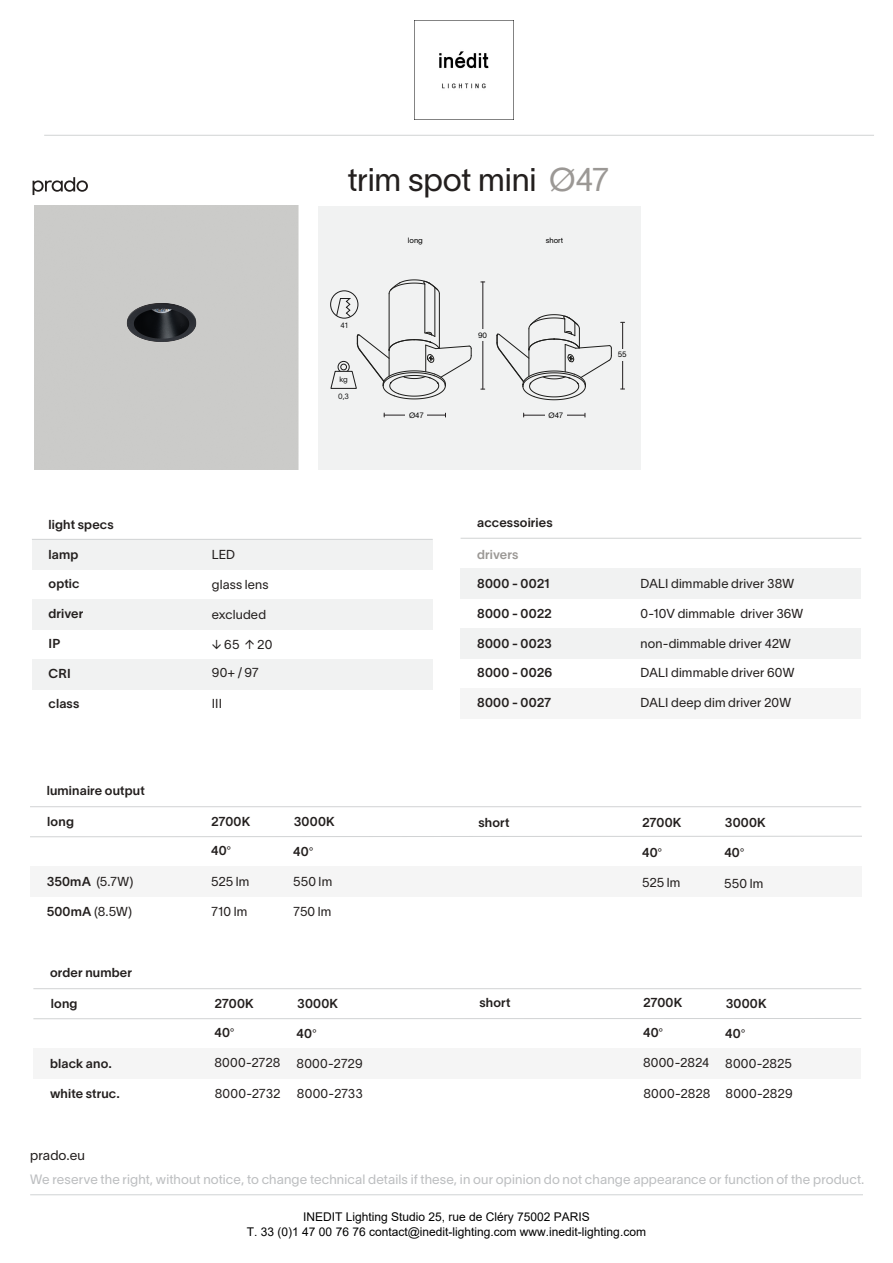
<style>
.page{position:relative;width:893px;height:1263px;background:#fff}
.page>*{position:absolute;margin:0;border:0;box-sizing:border-box;transform-origin:0 0}
.t1{font:32.25px "Lausanne 300";letter-spacing:-.005em;color:#231f1e}
.t2{font:13.5px "Lausanne 300";letter-spacing:.01em;color:#231f1e}
.t3{font:13.35px "Lausanne 300";letter-spacing:.01em;color:#bcbec0}
.t4{font:12.75px "Lausanne 300";letter-spacing:.01em;color:#231f1e}
.t5{font:12.75px "Lausanne 600";letter-spacing:.015em;color:#231f1e}
.t6{font:12.75px "Lausanne 600";letter-spacing:.01em;color:#9b9895}
.t7{font:12px/14.4px "Arial";color:#000;text-align:center}
.t8{font:7.65px "Lausanne 300";color:#000}
.t9{font:7.65px "Lausanne 300";color:#1a1a1a}
.s1{color:#9b9895}
.s2{font-family:"Myriad Pro"}
.s3{font-family:"Lausanne 600"}
</style>
<div class="page">
<hr style="left:30px;top:1194px;width:833px;height:1px;background:#d1d3d4">
<div style="left:461px;top:569px;width:400px;height:30px;background:#f1f2f2"></div>
<div style="left:461px;top:629px;width:400px;height:30px;background:#f1f2f2"></div>
<hr style="left:461px;top:538px;width:400px;height:1px;background:#d1d3d4">
<div style="left:32px;top:540px;width:401px;height:30px;background:#f1f2f2"></div>
<div style="left:32px;top:599px;width:401px;height:30px;background:#f1f2f2"></div>
<div style="left:32px;top:659px;width:401px;height:30px;background:#f1f2f2"></div>
<hr style="left:32px;top:539px;width:401px;height:1px;background:#d1d3d4">
<hr style="left:44px;top:135px;width:830px;height:1px;background:#d1d3d4">
<svg style="left:33px;top:177px;width:55px;height:18px"></svg>
<div style="left:461px;top:688px;width:400px;height:30px;background:#f1f2f2"></div>
<div style="left:319px;top:206px;width:322px;height:264px;background:#f1f2f2"></div>
<div style="left:330px;top:290px;width:28px;height:28px;border:1px solid #1a1a1a;border-radius:50%"></div>
<svg style="left:347px;top:298px;width:4px;height:20px"></svg>
<div style="left:30px;top:867px;width:831px;height:30px;background:#f1f2f2"></div>
<hr style="left:30px;top:806px;width:831px;height:1px;background:#d1d3d4">
<svg style="left:30px;top:835px;width:832px;height:2px"></svg>
<div style="left:33px;top:1049px;width:828px;height:30px;background:#f1f2f2"></div>
<hr style="left:33px;top:988px;width:828px;height:1px;background:#d1d3d4">
<hr style="left:33px;top:1018px;width:828px;height:1px;background:#d1d3d4">
<hr style="left:482px;top:282px;width:1px;height:107px;background:#231f20">
<div style="left:474px;top:330px;width:17px;height:11px;background:#f1f2f2"></div>
<hr style="left:384px;top:415px;width:61px;height:1px;background:#231f20">
<div style="left:405px;top:409px;width:22px;height:11px;background:#f1f2f2"></div>
<hr style="left:389px;top:294px;width:1px;height:56px;background:#1d1d1b">
<hr style="left:424px;top:284px;width:1px;height:49px;background:#1d1d1b">
<hr style="left:435px;top:288px;width:1px;height:48px;background:#1d1d1b">
<hr style="left:439px;top:294px;width:1px;height:54px;background:#1d1d1b">
<svg style="left:388px;top:279px;width:52px;height:15px"></svg>
<svg style="left:347px;top:332px;width:125px;height:67px"></svg>
<hr style="left:622px;top:323px;width:1px;height:66px;background:#231f20">
<div style="left:614px;top:349px;width:17px;height:12px;background:#f1f2f2"></div>
<svg style="left:496px;top:314px;width:116px;height:86px"></svg>
<hr style="left:524px;top:415px;width:61px;height:1px;background:#231f20">
<div style="left:545px;top:409px;width:22px;height:12px;background:#f1f2f2"></div>
<img style="left:34px;top:207px;width:313px;height:263px">
<img style="left:414px;top:20px;width:100px;height:100px">
<h1 class="t1" style="left:348px;top:159px;width:263px">trim spot mini <span class="s1">Ø47</span></h1>
<p class="t9" style="left:341px;top:321px;width:9px">41</p>
<p class="t9" style="left:339px;top:374px;width:10px">kg</p>
<p class="t5" style="left:49px;top:516px;width:67px">light specs</p>
<p class="t5" style="left:49px;top:546px;width:31px">lamp</p>
<p class="t4" style="left:212px;top:546px;width:25px">LED</p>
<p class="t5" style="left:49px;top:576px;width:32px">optic</p>
<p class="t4" style="left:212px;top:576px;width:58px">glass lens</p>
<p class="t5" style="left:49px;top:606px;width:36px">driver</p>
<p class="t4" style="left:212px;top:606px;width:56px">excluded</p>
<p class="t5" style="left:49px;top:636px;width:13px">IP</p>
<p class="t4" style="left:212px;top:636px;width:62px">↓ 65 ↑ 20</p>
<p class="t5" style="left:49px;top:666px;width:24px">CRI</p>
<p class="t4" style="left:212px;top:664px;width:48px">90+ / 97</p>
<p class="t5" style="left:49px;top:696px;width:32px">class</p>
<p class="t4" style="left:212px;top:696px;width:12px">III</p>
<p class="t5" style="left:47px;top:783px;width:100px">luminaire output</p>
<p class="t9" style="left:338px;top:391px;width:12px">0,3</p>
<p class="t5" style="left:47px;top:813px;width:28px">long</p>
<p class="t5" style="left:211px;top:813px;width:41px">2700K</p>
<p class="t5" style="left:294px;top:813px;width:42px">3000K</p>
<p class="t5" style="left:211px;top:843px;width:21px">40<span class="s2">°</span></p>
<p class="t5" style="left:293px;top:843px;width:21px">40<span class="s2">°</span></p>
<p class="t4" style="left:47px;top:873px;width:88px"><span class="s3">350mA</span> (5.7W)</p>
<p class="t4" style="left:47px;top:903px;width:87px"><span class="s3">500mA</span> (8.5W)</p>
<p class="t4" style="left:211px;top:873px;width:40px">525 lm</p>
<p class="t4" style="left:293px;top:874px;width:40px">550 lm</p>
<p class="t4" style="left:294px;top:903px;width:39px">750 lm</p>
<p class="t4" style="left:211px;top:903px;width:37px">710 lm</p>
<p class="t5" style="left:50px;top:965px;width:84px">order number</p>
<p class="t5" style="left:51px;top:995px;width:28px">long</p>
<p class="t5" style="left:215px;top:995px;width:41px">2700K</p>
<p class="t5" style="left:297px;top:995px;width:42px">3000K</p>
<p class="t5" style="left:214px;top:1025px;width:21px">40<span class="s2">°</span></p>
<p class="t5" style="left:297px;top:1025px;width:21px">40<span class="s2">°</span></p>
<p class="t5" style="left:50px;top:1055px;width:63px">black ano.</p>
<p class="t5" style="left:50px;top:1085px;width:71px">white struc.</p>
<p class="t4" style="left:214px;top:1055px;width:67px">8000-2728</p>
<p class="t4" style="left:297px;top:1055px;width:68px">8000-2729</p>
<p class="t4" style="left:297px;top:1085px;width:67px">8000-2733</p>
<p class="t4" style="left:215px;top:1085px;width:67px">8000-2732</p>
<p class="t8" style="left:408px;top:235px;width:17px">long</p>
<p class="t8" style="left:409px;top:410px;width:16px">Ø47</p>
<p class="t8" style="left:478px;top:330px;width:11px">90</p>
<p class="t8" style="left:546px;top:235px;width:19px">short</p>
<p class="t8" style="left:548px;top:410px;width:16px">Ø47</p>
<p class="t5" style="left:477px;top:514px;width:77px">accessoiries</p>
<p class="t6" style="left:477px;top:546px;width:43px">drivers</p>
<p class="t8" style="left:618px;top:350px;width:10px">55</p>
<p class="t5" style="left:477px;top:575px;width:74px">8000 - 0021</p>
<p class="t4" style="left:640px;top:575px;width:155px">DALI dimmable driver 38W</p>
<p class="t5" style="left:477px;top:605px;width:76px">8000 - 0022</p>
<p class="t4" style="left:640px;top:605px;width:164px">0-10V dimmable driver 36W</p>
<p class="t5" style="left:477px;top:635px;width:76px">8000 - 0023</p>
<p class="t4" style="left:640px;top:635px;width:152px">non-dimmable driver 42W</p>
<p class="t5" style="left:477px;top:665px;width:76px">8000 - 0026</p>
<p class="t4" style="left:640px;top:665px;width:155px">DALI dimmable driver 60W</p>
<p class="t5" style="left:477px;top:695px;width:75px">8000 - 0027</p>
<p class="t4" style="left:640px;top:695px;width:152px">DALI deep dim driver 20W</p>
<p class="t5" style="left:478px;top:815px;width:33px">short</p>
<p class="t5" style="left:479px;top:995px;width:33px">short</p>
<p class="t5" style="left:642px;top:815px;width:41px">2700K</p>
<p class="t5" style="left:725px;top:815px;width:42px">3000K</p>
<p class="t5" style="left:642px;top:845px;width:21px">40<span class="s2">°</span></p>
<p class="t5" style="left:724px;top:845px;width:21px">40<span class="s2">°</span></p>
<p class="t4" style="left:642px;top:874px;width:40px">525 lm</p>
<p class="t4" style="left:724px;top:875px;width:40px">550 lm</p>
<p class="t5" style="left:643px;top:995px;width:41px">2700K</p>
<p class="t5" style="left:726px;top:995px;width:42px">3000K</p>
<p class="t5" style="left:643px;top:1025px;width:21px">40<span class="s2">°</span></p>
<p class="t5" style="left:725px;top:1025px;width:21px">40<span class="s2">°</span></p>
<p class="t4" style="left:643px;top:1055px;width:68px">8000-2824</p>
<p class="t4" style="left:725px;top:1055px;width:68px">8000-2825</p>
<p class="t4" style="left:726px;top:1085px;width:69px">8000-2829</p>
<p class="t4" style="left:643px;top:1085px;width:68px">8000-2828</p>
<p class="t2" style="left:30px;top:1147px;width:56px">prado.eu</p>
<p class="t3" style="left:30px;top:1171px;width:836px">We reserve the right, without notice, to change technical details if these, in our opinion do not change appearance or function of the product.</p>
<p class="t7" style="left:247px;top:1209px;width:401px">INEDIT Lighting Studio 25, rue de Cléry 75002 PARIS<br>T. 33 (0)1 47 00 76 76 contact@inedit-lighting.com www.inedit-lighting.com</p>
</div>
